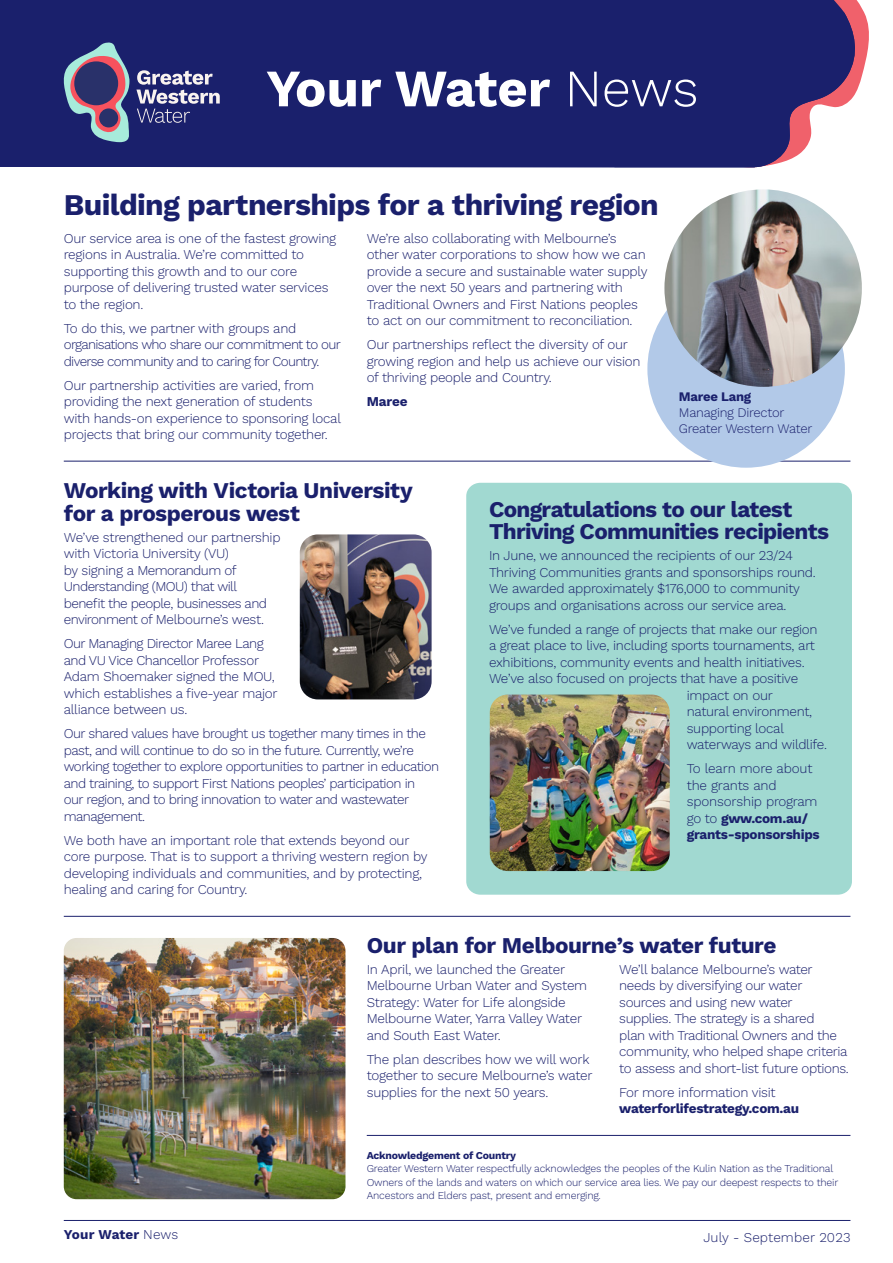
<style>
.page{position:relative;width:893px;height:1263px;background:#fff}
.page>*{position:absolute;margin:0;border:0;box-sizing:border-box;transform-origin:0 0}
.t1{font:700 52.5px "Work Sans";color:#fff}
.t2{font:700 30px "Work Sans";letter-spacing:-.025em;color:#1a206c}
.t3{font:700 22.5px/22.5px "Work Sans";letter-spacing:-.025em;color:#1a206c}
.t4{font:300 13.5px/16.5px "Work Sans";letter-spacing:-.02em;color:#1a206c}
.t5{font:300 13.5px/16.5px "Work Sans";letter-spacing:-.04em;color:#1a206c}
.t6{font:300 13.5px/16.5px "Work Sans";letter-spacing:-.05em;color:#1a206c}
.t7{font:700 13.5px "Work Sans";letter-spacing:-.02em;color:#1a206c}
.t8{font:300 13.5px "Work Sans";letter-spacing:.005em;color:#1a206c}
.t9{font:700 13.5px "Work Sans";letter-spacing:.01em;color:#1a206c}
.t10{font:300 13.05px/15.9px "Work Sans";letter-spacing:-.02em;color:#1a206c}
.t11{font:700 13.05px "Work Sans";letter-spacing:-.02em;color:#1a206c}
.t12{font:300 10.5px/13.5px "Work Sans";letter-spacing:-.02em;color:#1a206c}
.t13{font:700 10.5px "Work Sans";letter-spacing:-.02em;color:#1a206c}
.s1{font-weight:300}
.s2{font-weight:700}
</style>
<div class="page">
<svg style="left:860px;top:5px;width:9px;height:77px"></svg>
<div style="left:0;top:0;width:860px;height:167px;background:#1a206c"></div>
<svg style="left:136px;top:70px;width:84px;height:53px"></svg>
<svg style="left:64px;top:43px;width:66px;height:99px;background:#666185"></svg>
<div style="left:467px;top:483px;width:384px;height:411px;background:#a1d9d1;border-radius:13px"></div>
<div style="left:466px;top:483px;width:386px;height:412px;border:2px solid #a1d9d1;border-radius:13px"></div>
<hr style="left:64px;top:1220px;width:786px;height:1px;background:#1a206c">
<hr style="left:64px;top:916px;width:786px;height:1px;background:#1a206c">
<hr style="left:64px;top:461px;width:786px;height:1px;background:#1a206c">
<div style="left:647px;top:270px;width:198px;height:198px;background:#b2c9e8;border-radius:50%"></div>
<img style="left:664px;top:189px;width:198px;height:198px;border-radius:99px">
<img style="left:64px;top:938px;width:281px;height:261px">
<img style="left:300px;top:534px;width:132px;height:165px">
<img style="left:490px;top:694px;width:180px;height:177px">
<hr style="left:367px;top:1135px;width:483px;height:1px;background:#1a206c">
<h1 class="t1" style="left:266px;top:49px;width:434px">Your Water <span class="s1">News</span></h1>
<h2 class="t2" style="left:64px;top:182px;width:596px">Building partnerships for a thriving region</h2>
<p class="t4" style="left:64px;top:230px;width:274px">Our service area is one of the fastest growing regions in Australia. We’re committed to supporting this growth and to our core purpose of delivering trusted water services to the region.</p>
<p class="t6" style="left:64px;top:319px;width:278px">To do this, we partner with groups and organisations who share our commitment to our diverse community and to caring for Country.</p>
<p class="t4" style="left:64px;top:376px;width:279px">Our partnership activities are varied, from providing the next generation of students with hands-on experience to sponsoring local projects that bring our community together.</p>
<p class="t4" style="left:367px;top:229px;width:282px">We’re also collaborating with Melbourne’s other water corporations to show how we can provide a secure and sustainable water supply over the next 50 years and partnering with Traditional Owners and First Nations peoples to act on our commitment to reconciliation.</p>
<p class="t4" style="left:367px;top:336px;width:275px">Our partnerships reflect the diversity of our growing region and help us achieve our vision of thriving people and Country.</p>
<p class="t7" style="left:367px;top:392px;width:42px">Maree</p>
<p class="t11" style="left:679px;top:387px;width:74px">Maree Lang</p>
<p class="t10" style="left:679px;top:404px;width:135px">Managing Director<br>Greater Western Water</p>
<h3 class="t3" style="left:64px;top:478px;width:351px">Working with Victoria University for a prosperous west</h3>
<p class="t5" style="left:64px;top:528px;width:218px">We’ve strengthened our partnership with Victoria University (VU)<br>by signing a Memorandum of<br>Understanding (MOU) that will benefit the people, businesses and environment of Melbourne’s west.</p>
<p class="t4" style="left:64px;top:635px;width:215px">Our Managing Director Maree Lang and VU Vice Chancellor Professor<br>Adam Shoemaker signed the MOU, which establishes a five-year major alliance between us.</p>
<p class="t5" style="left:64px;top:725px;width:377px">Our shared values have brought us together many times in the past, and will continue to do so in the future. Currently, we’re working together to explore opportunities to partner in education and training, to support First Nations peoples’ participation in<br>our region, and to bring innovation to water and wastewater management.</p>
<p class="t4" style="left:64px;top:831px;width:365px">We both have an important role that extends beyond our core purpose. That is to support a thriving western region by developing individuals and communities, and by protecting, healing and caring for Country.</p>
<h3 class="t3" style="left:489px;top:497px;width:342px">Congratulations to our latest<br>Thriving Communities recipients</h3>
<p class="t4" style="left:489px;top:547px;width:328px">In June, we announced the recipients of our 23/24<br>Thriving Communities grants and sponsorships round.<br>We awarded approximately $176,000 to community groups and organisations across our service area.</p>
<p class="t4" style="left:489px;top:620px;width:330px">We’ve funded a range of projects that make our region</p>
<p class="t4" style="left:489px;top:637px;width:327px">a great place to live, including sports tournaments, art</p>
<p class="t4" style="left:489px;top:653px;width:317px">exhibitions, community events and health initiatives.</p>
<p class="t4" style="left:489px;top:670px;width:311px">We’ve also focused on projects that have a positive</p>
<p class="t4" style="left:687px;top:686px;width:88px">impact on our</p>
<p class="t4" style="left:687px;top:703px;width:127px">natural environment,</p>
<p class="t4" style="left:687px;top:719px;width:99px">supporting local</p>
<p class="t4" style="left:687px;top:736px;width:142px">waterways and wildlife.</p>
<p class="t4" style="left:687px;top:760px;width:135px">To learn more about the grants and sponsorship program go to <span class="s2">gww.com.au/ grants-sponsorships</span></p>
<h3 class="t3" style="left:367px;top:933px;width:411px">Our plan for Melbourne’s water future</h3>
<p class="t4" style="left:367px;top:960px;width:222px">In April, we launched the Greater<br>Melbourne Urban Water and System<br>Strategy: Water for Life alongside<br>Melbourne Water, Yarra Valley Water and South East Water.</p>
<p class="t4" style="left:367px;top:1050px;width:227px">The plan describes how we will work together to secure Melbourne’s water supplies for the next 50 years.</p>
<p class="t4" style="left:619px;top:960px;width:231px">We’ll balance Melbourne’s water needs by diversifying our water sources and using new water<br>supplies. The strategy is a shared<br>plan with Traditional Owners and the community, who helped shape criteria to assess and short-list future options.</p>
<p class="t4" style="left:619px;top:1083px;width:158px">For more information visit</p>
<p class="t7" style="left:619px;top:1098px;width:181px">waterforlifestrategy.com.au</p>
<p class="t9" style="left:64px;top:1224px;width:116px">Your Water <span class="s1">News</span></p>
<p class="t13" style="left:367px;top:1147px;width:151px">Acknowledgement of Country</p>
<p class="t12" style="left:367px;top:1161px;width:473px">Greater Western Water respectfully acknowledges the peoples of the Kulin Nation as the Traditional<br>Owners of the lands and waters on which our service area lies. We pay our deepest respects to their<br>Ancestors and Elders past, present and emerging.</p>
<p class="t8" style="left:703px;top:1227px;width:149px">July - September 2023</p>
</div>
